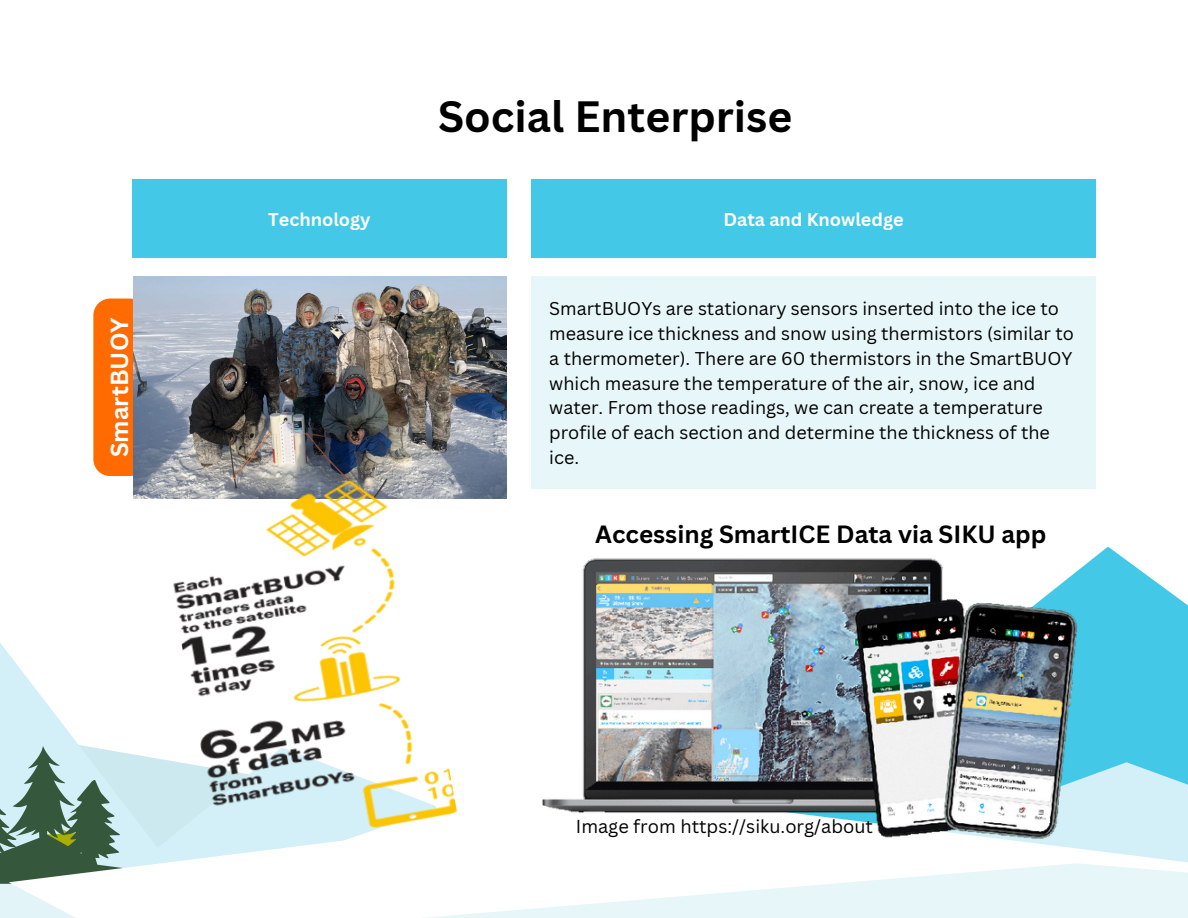
<style>
.page{position:relative;width:1188px;height:918px;background:#fff}
.page>*{position:absolute;margin:0;border:0;box-sizing:border-box;transform-origin:0 0}
.t1{font:700 42.6px "Canva Sans";color:#000}
.t2{font:700 24.3px "Canva Sans";color:#000}
.t3{font:700 24px "Canva Sans";color:#fff}
.t4{font:18.3px "Canva Sans";color:#000}
.t5{font:18px/24.8px "Canva Sans";color:#000}
.t6{font:700 18px "Canva Sans";color:#fff}
</style>
<div class="page">
<div style="left:93px;top:299px;width:40px;height:177px;background:#ff6b00"></div>
<img style="left:133px;top:276px;width:374px;height:223px">
<div style="left:531px;top:180px;width:565px;height:78px;background:#44c8e8"></div>
<div style="left:531px;top:276px;width:565px;height:213px;background:#e7f6f8"></div>
<svg style="left:1087px;top:547px;width:101px;height:215px;fill:#44c8e8"></svg>
<div style="left:132px;top:180px;width:375px;height:78px;background:#44c8e8"></div>
<svg style="left:0;top:489px;width:158px;height:257px"></svg>
<svg style="left:1087px;top:762px;width:101px;height:37px;fill:#d3eff7"></svg>
<svg style="left:40px;top:665px;width:118px;height:81px"></svg>
<svg style="left:0;top:746px;width:158px;height:172px"></svg>
<svg style="left:9px;top:799px;width:1179px;height:119px"></svg>
<svg style="left:251px;top:863px;width:937px;height:55px"></svg>
<img style="left:158px;top:473px;width:299px;height:384px">
<img style="left:531px;top:558px;width:556px;height:301px">
<p class="t3" style="left:103px;top:457px;width:141px;rotate:-90deg">SmartBUOY</p>
<p class="t6" style="left:268px;top:206px;width:104px">Technology</p>
<p class="t1" style="left:438px;top:87px;width:356px">Social Enterprise</p>
<p class="t6" style="left:724px;top:206px;width:182px">Data and Knowledge</p>
<p class="t5" style="left:549px;top:296px;width:526px">SmartBUOYs are stationary sensors inserted into the ice to measure ice thickness and snow using thermistors (similar to a thermometer). There are 60 thermistors in the SmartBUOY which measure the temperature of the air, snow, ice and water. From those readings, we can create a temperature profile of each section and determine the thickness of the ice.</p>
<p class="t2" style="left:595px;top:517px;width:453px">Accessing SmartICE Data via SIKU app</p>
<p class="t4" style="left:576px;top:814px;width:299px">Image from https://siku.org/about</p>
</div>
